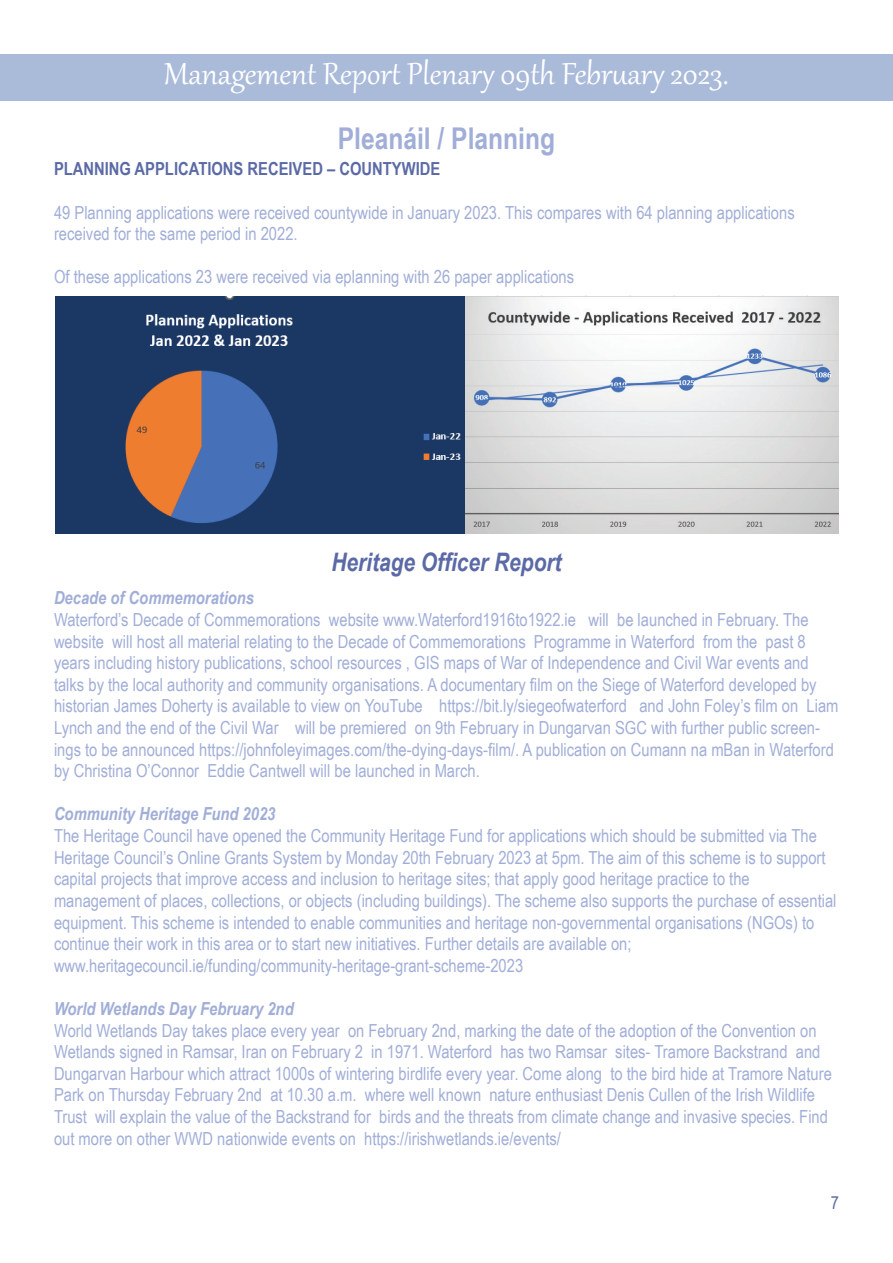
<style>
.page{position:relative;width:893px;height:1263px;background:#fff}
.page>*{position:absolute;margin:0;border:0;box-sizing:border-box;transform-origin:0 0}
.t1{font:37.5px "Gabriola";color:#fff}
.t2{font:700 30px "Arial Narrow";color:#a1aed7}
.t3{font:italic 700 25.5px "Arial Narrow";color:#5b6aa6}
.t4{font:18px/21.6px "Arial Narrow";color:#a1aed7}
.t5{font:italic 700 18px "Arial Narrow";color:#a1aed7}
.t6{font:700 18px "Arial Narrow";color:#5b6aa6}
.t7{font:18px "Arial Narrow";color:#5b6aa6}
</style>
<div class="page">
<div style="left:0;top:54px;width:893px;height:46px;background:#aabbda"></div>
<img style="left:55px;top:296px;width:784px;height:238px">
<h1 class="t1" style="left:164px;top:50px;width:566px">Management Report Plenary 09th February 2023.</h1>
<h2 class="t2" style="left:338px;top:115px;width:219px">Pleanáil / Planning</h2>
<p class="t6" style="left:54px;top:155px;width:388px">PLANNING APPLICATIONS RECEIVED – COUNTYWIDE</p>
<p class="t4" style="left:54px;top:201px;width:742px">49 Planning applications were received countywide in January 2023. This compares with 64 planning applications received for the same period in 2022.</p>
<p class="t4" style="left:54px;top:266px;width:522px">Of these applications 23 were received via eplanning with 26 paper applications</p>
<h3 class="t3" style="left:331px;top:543px;width:232px">Heritage Officer Report</h3>
<p class="t5" style="left:54px;top:584px;width:202px">Decade of Commemorations</p>
<p class="t4" style="left:54px;top:608px;width:786px">Waterford’s Decade of Commemorations website www.Waterford1916to1922.ie will be launched in February. The website will host all material relating to the Decade of Commemorations Programme in Waterford from the past 8 years including history publications, school resources , GIS maps of War of Independence and Civil War events and talks by the local authority and community organisations. A documentary film on the Siege of Waterford developed by historian James Doherty is available to view on YouTube https://bit.ly/siegeofwaterford and John Foley’s film on Liam Lynch and the end of the Civil War will be premiered on 9th February in Dungarvan SGC with further public screen&shy;ings to be announced https://johnfoleyimages.com/the-dying-days-film/. A publication on Cumann na mBan in Waterford by Christina O’Connor Eddie Cantwell will be launched in March.</p>
<p class="t5" style="left:54px;top:800px;width:223px">Community Heritage Fund 2023</p>
<p class="t4" style="left:54px;top:824px;width:784px">The Heritage Council have opened the Community Heritage Fund for applications which should be submitted via The Heritage Council’s Online Grants System by Monday 20th February 2023 at 5pm. The aim of this scheme is to support capital projects that improve access and inclusion to heritage sites; that apply good heritage practice to the management of places, collections, or objects (including buildings). The scheme also supports the purchase of essential equipment. This scheme is intended to enable communities and heritage non-governmental organisations (NGOs) to continue their work in this area or to start new initiatives. Further details are available on; www.heritagecouncil.ie/funding/community-heritage-grant-scheme-2023</p>
<p class="t5" style="left:54px;top:995px;width:241px">World Wetlands Day February 2nd</p>
<p class="t4" style="left:54px;top:1019px;width:779px">World Wetlands Day takes place every year on February 2nd, marking the date of the adoption of the Convention on Wetlands signed in Ramsar, Iran on February 2 in 1971. Waterford has two Ramsar sites- Tramore Backstrand and Dungarvan Harbour which attract 1000s of wintering birdlife every year. Come along to the bird hide at Tramore Nature Park on Thursday February 2nd at 10.30 a.m. where well known nature enthusiast Denis Cullen of the Irish Wildlife Trust will explain the value of the Backstrand for birds and the threats from climate change and invasive species. Find out more on other WWD nationwide events on https://irishwetlands.ie/events/</p>
<p class="t7" style="left:831px;top:1189px;width:10px">7</p>
</div>
